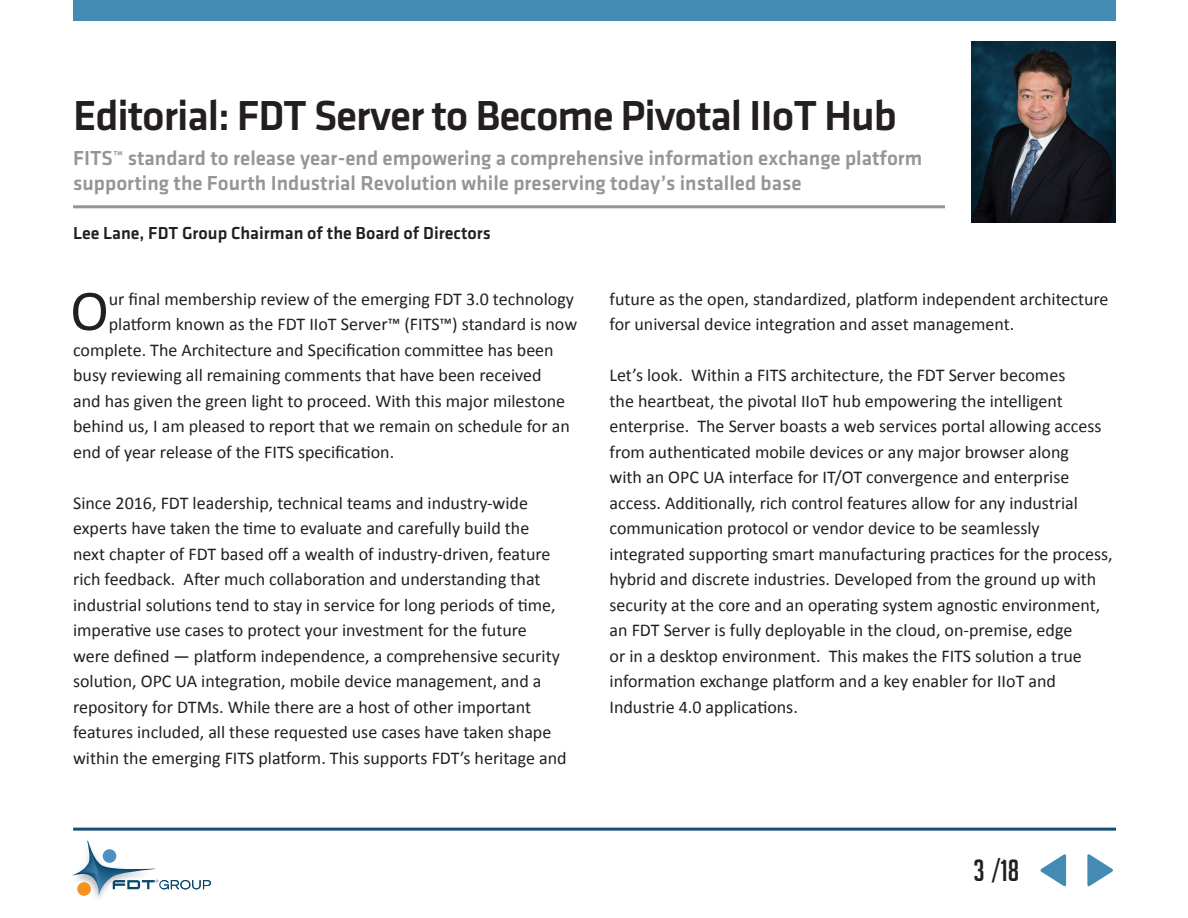
<style>
.page{position:relative;width:1188px;height:918px;background:#fff}
.page>*{position:absolute;margin:0;border:0;box-sizing:border-box;transform-origin:0 0}
.ipar{font:58.2px "Calibri";color:#231f20}
.head{font:500 43.5px "Klavika";letter-spacing:-.025em;color:#231f20}
.t1{font:30px "Big Noodle Titling";color:#231f20}
.deck{font:500 21px/25.5px "Klavika";color:#939598}
.ipar-2{font:18px/25.5px "Calibri";color:#231f20}
.byline{font:500 18px "Klavika";color:#231f20}
</style>
<div class="page">
<div style="left:73px;top:0;width:1043px;height:21px;background:#448bb4"></div>
<hr style="left:73px;top:828px;width:1043px;height:3px;background:#154e76">
<svg style="left:73px;top:841px;width:138px;height:54px"></svg>
<hr style="left:73px;top:205px;width:872px;height:3px;background:#939598">
<img style="left:971px;top:41px;width:145px;height:181px">
<svg style="left:1040px;top:854px;width:27px;height:33px"></svg>
<svg style="left:1087px;top:854px;width:26px;height:33px"></svg>
<p class="head" style="left:73px;top:92px;width:825px">Editorial: FDT Server to Become Pivotal IIoT Hub</p>
<p class="deck" style="left:73px;top:145px;width:851px">FITS™ standard to release year-end empowering a comprehensive information exchange platform supporting the Fourth Industrial Revolution while preserving today’s installed base</p>
<p class="byline" style="left:73px;top:223px;width:419px">Lee Lane, FDT Group Chairman of the Board of Directors</p>
<p class="ipar" style="left:70px;top:274px;width:40px">O</p>
<p class="ipar-2" style="left:109px;top:286px;width:467px">ur final membership review of the emerging FDT 3.0 technology</p>
<p class="ipar-2" style="left:109px;top:311px;width:470px">platform known as the FDT IIoT Server™ (FITS™) standard is now</p>
<p class="ipar-2" style="left:73px;top:337px;width:482px">complete. The Architecture and Specification committee has been</p>
<p class="ipar-2" style="left:73px;top:362px;width:470px">busy reviewing all remaining comments that have been received</p>
<p class="ipar-2" style="left:73px;top:388px;width:494px">and has given the green light to proceed. With this major milestone</p>
<p class="ipar-2" style="left:73px;top:413px;width:498px">behind us, I am pleased to report that we remain on schedule for an</p>
<p class="ipar-2" style="left:73px;top:439px;width:323px">end of year release of the FITS specification.</p>
<p class="ipar-2" style="left:73px;top:490px;width:495px">Since 2016, FDT leadership, technical teams and industry-wide experts have taken the time to evaluate and carefully build the<br>next chapter of FDT based off a wealth of industry-driven, feature rich feedback. After much collaboration and understanding that industrial solutions tend to stay in service for long periods of time, imperative use cases to protect your investment for the future were defined — platform independence, a comprehensive security solution, OPC UA integration, mobile device management, and a repository for DTMs. While there are a host of other important features included, all these requested use cases have taken shape within the emerging FITS platform. This supports FDT’s heritage and</p>
<p class="ipar-2" style="left:610px;top:286px;width:501px">future as the open, standardized, platform independent architecture for universal device integration and asset management.</p>
<p class="ipar-2" style="left:610px;top:362px;width:505px">Let’s look. Within a FITS architecture, the FDT Server becomes<br>the heartbeat, the pivotal IIoT hub empowering the intelligent enterprise. The Server boasts a web services portal allowing access from authenticated mobile devices or any major browser along<br>with an OPC UA interface for IT/OT convergence and enterprise access. Additionally, rich control features allow for any industrial communication protocol or vendor device to be seamlessly integrated supporting smart manufacturing practices for the process, hybrid and discrete industries. Developed from the ground up with security at the core and an operating system agnostic environment, an FDT Server is fully deployable in the cloud, on-premise, edge<br>or in a desktop environment. This makes the FITS solution a true information exchange platform and a key enabler for IIoT and Industrie 4.0 applications.</p>
<h3 class="t1" style="left:973px;top:854px;width:47px">3 /18</h3>
</div>
